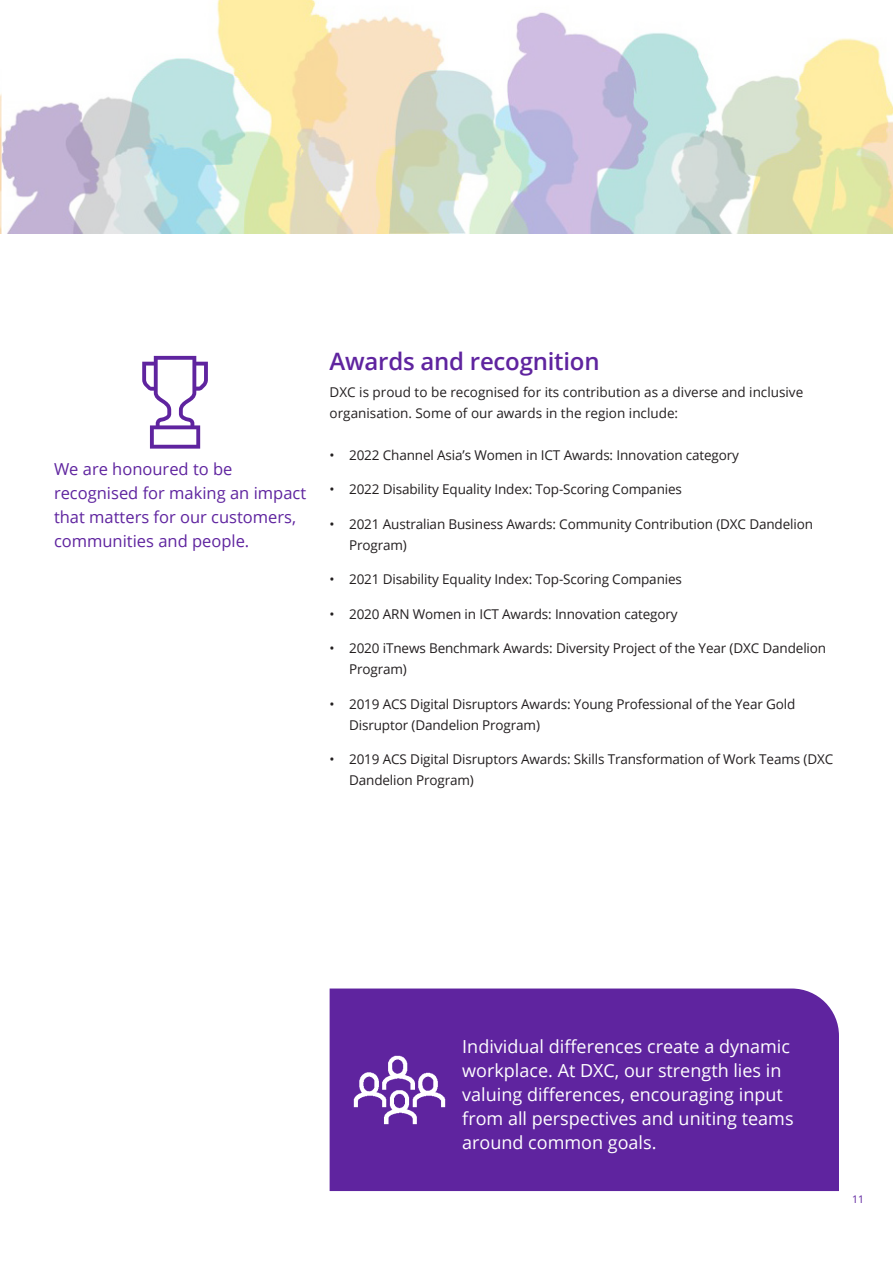
<style>
.page{position:relative;width:893px;height:1263px;background:#fff}
.page>*{position:absolute;margin:0;border:0;box-sizing:border-box;transform-origin:0 0}
.Intro_Copy_Regular_1{font:600 24px "Open Sans";letter-spacing:-.01em;color:#5f249f}
.Heading_Bold_18_24pt{font:18px/24px "Open Sans";color:#fff}
.Body_Copy_Regular_9{font:16.5px/24px "Open Sans";color:#5f249f}
.Body_Copy_Regular_9-2{font:13.5px/21px "Open Sans";letter-spacing:-.01em;color:#231f20}
.Page_number{font:10.5px "Open Sans";color:#5f249f}
</style>
<div class="page">
<div style="left:330px;top:988px;width:509px;height:203px;background:#5f249f"></div>
<img style="left:0;top:0;width:893px;height:234px">
<img style="left:353px;top:1054px;width:93px;height:71px">
<svg style="left:142px;top:356px;width:66px;height:93px"></svg>
<p class="Body_Copy_Regular_9" style="left:54px;top:457px;width:254px">We are honoured to be recognised for making an impact that matters for our customers, communities and people.</p>
<p class="Intro_Copy_Regular_1" style="left:330px;top:344px;width:271px">Awards and recognition</p>
<p class="Body_Copy_Regular_9-2" style="left:330px;top:382px;width:475px">DXC is proud to be recognised for its contribution as a diverse and inclusive organisation. Some of our awards in the region include:</p>
<p class="Body_Copy_Regular_9-2" style="left:330px;top:444px;width:411px">• 2022 Channel Asia’s Women in ICT Awards: Innovation category</p>
<p class="Body_Copy_Regular_9-2" style="left:330px;top:478px;width:354px">• 2022 Disability Equality Index: Top-Scoring Companies</p>
<p class="Body_Copy_Regular_9-2" style="left:349px;top:513px;width:465px;text-indent:-20px">• 2021 Australian Business Awards: Community Contribution (DXC Dandelion<br>Program)</p>
<p class="Body_Copy_Regular_9-2" style="left:330px;top:568px;width:354px">• 2021 Disability Equality Index: Top-Scoring Companies</p>
<p class="Body_Copy_Regular_9-2" style="left:330px;top:603px;width:349px">• 2020 ARN Women in ICT Awards: Innovation category</p>
<p class="Body_Copy_Regular_9-2" style="left:349px;top:637px;width:479px;text-indent:-20px">• 2020 iTnews Benchmark Awards: Diversity Project of the Year (DXC Dandelion<br>Program)</p>
<p class="Body_Copy_Regular_9-2" style="left:349px;top:693px;width:448px;text-indent:-20px">• 2019 ACS Digital Disruptors Awards: Young Professional of the Year Gold<br>Disruptor (Dandelion Program)</p>
<p class="Body_Copy_Regular_9-2" style="left:349px;top:748px;width:486px;text-indent:-20px">• 2019 ACS Digital Disruptors Awards: Skills Transformation of Work Teams (DXC<br>Dandelion Program)</p>
<p class="Heading_Bold_18_24pt" style="left:462px;top:1034px;width:333px">Individual differences create a dynamic workplace. At DXC, our strength lies in valuing differences, encouraging input from all perspectives and uniting teams around common goals.</p>
<p class="Page_number" style="left:852px;top:1191px;width:14px">11</p>
</div>
